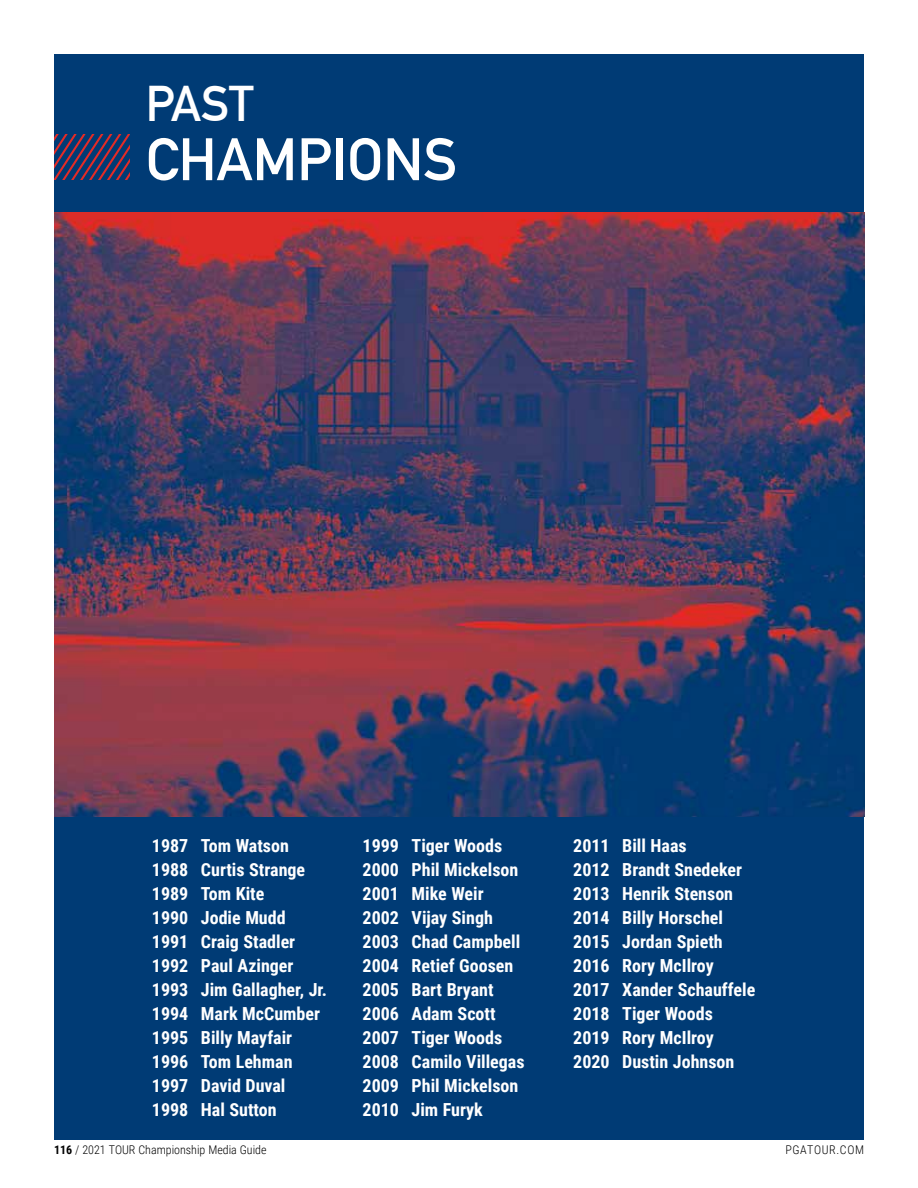
<style>
.page{position:relative;width:918px;height:1188px;background:#fff}
.page>*{position:absolute;margin:0;border:0;box-sizing:border-box;transform-origin:0 0}
.t1{font:700 58.8px "DIN Alternate";color:#fff}
.t2{font:700 49.05px "DIN Alternate";color:#fff}
.t3{font:700 18px/24px "Roboto Condensed";color:#fff}
.t4{font:300 12px "Roboto Condensed";color:#000}
.t5{font:300 12px "Roboto Condensed";letter-spacing:.05em;color:#000}
.s1{font-weight:700}
</style>
<div class="page">
<div style="left:54px;top:54px;width:810px;height:1086px;background:#003b75"></div>
<img style="left:54px;top:213px;width:810px;height:604px">
<svg style="left:54px;top:135px;width:76px;height:44px"></svg>
<h2 class="t2" style="left:146px;top:67px;width:110px">PAST</h2>
<h1 class="t1" style="left:146px;top:115px;width:313px">CHAMPIONS</h1>
<p class="t3" style="left:152px;top:833px;width:177px">1987 Tom Watson<br>1988 Curtis Strange<br>1989 Tom Kite<br>1990 Jodie Mudd<br>1991 Craig Stadler<br>1992 Paul Azinger<br>1993 Jim Gallagher, Jr.<br>1994 Mark McCumber<br>1995 Billy Mayfair<br>1996 Tom Lehman<br>1997 David Duval<br>1998 Hal Sutton</p>
<p class="t3" style="left:363px;top:833px;width:163px">1999 Tiger Woods<br>2000 Phil Mickelson<br>2001 Mike Weir<br>2002 Vijay Singh<br>2003 Chad Campbell<br>2004 Retief Goosen<br>2005 Bart Bryant<br>2006 Adam Scott<br>2007 Tiger Woods<br>2008 Camilo Villegas<br>2009 Phil Mickelson<br>2010 Jim Furyk</p>
<p class="t3" style="left:573px;top:833px;width:183px">2011 Bill Haas<br>2012 Brandt Snedeker<br>2013 Henrik Stenson<br>2014 Billy Horschel<br>2015 Jordan Spieth<br>2016 Rory McIlroy<br>2017 Xander Schauffele<br>2018 Tiger Woods<br>2019 Rory McIlroy<br>2020 Dustin Johnson</p>
<p class="t4" style="left:54px;top:1141px;width:214px"><span class="s1">116</span> / 2021 TOUR Championship Media Guide</p>
<p class="t5" style="left:785px;top:1141px;width:80px">PGATOUR.COM</p>
</div>
